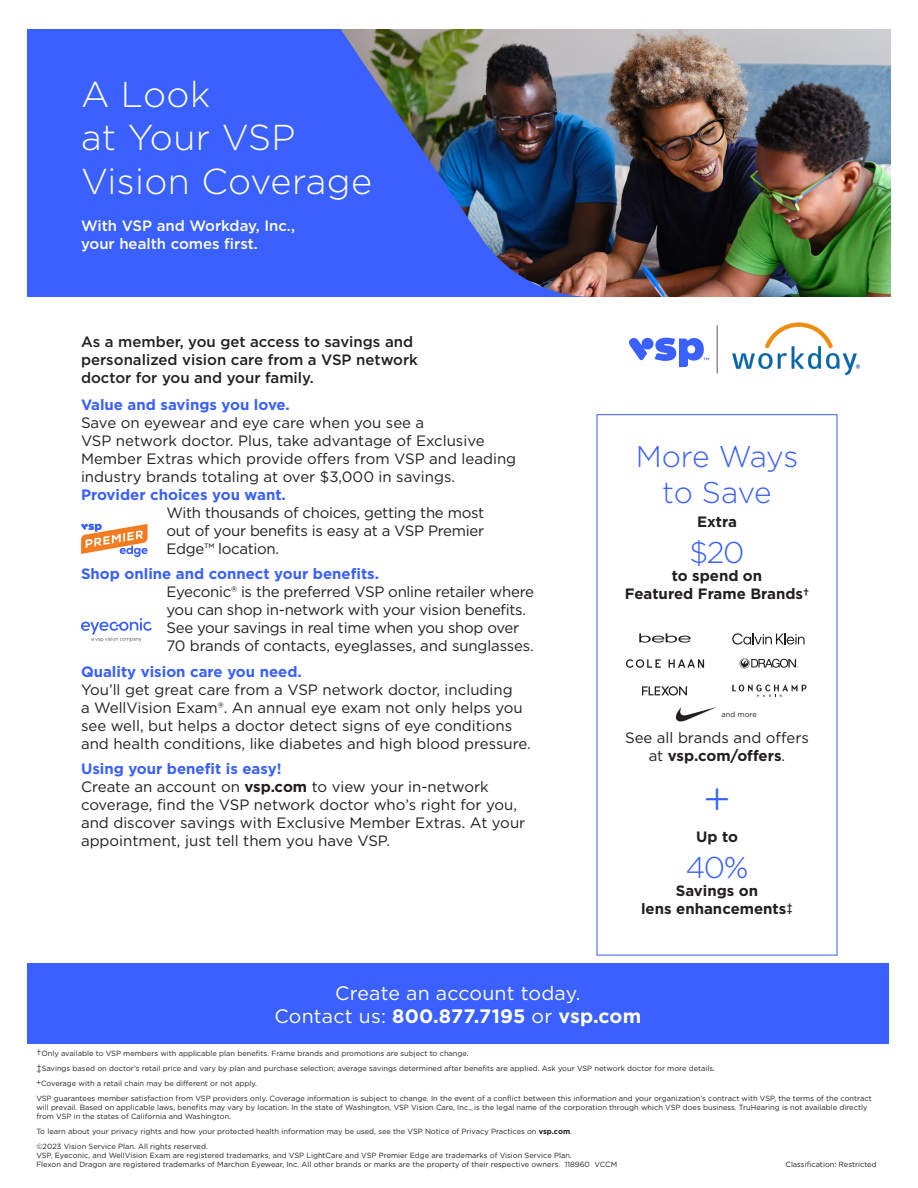
<style>
.page{position:relative;width:918px;height:1188px;background:#fff}
.page>*{position:absolute;margin:0;border:0;box-sizing:border-box;transform-origin:0 0}
.t1{font:300 45px "Gotham";color:#3a60ff}
.VSP_CORE_Heading_1{font:300 36px/43.5px "Gotham";letter-spacing:.01em;color:#fff}
.VSP_CORE_Feature_Title_2{font:300 30px/36px "Gotham";letter-spacing:-.02em;color:#3a60ff;text-align:center}
.VSP_CORE_CTA_BAR{font:19.5px/23.4px "Gotham";letter-spacing:.01em;color:#fff;text-align:center}
.t2{font:15px/18px "Gotham";color:#231f20}
.t3{font:15px/18px "Gotham";letter-spacing:-.02em;color:#231f20}
.t4{font:700 15px "Gotham";color:#3a60ff}
.t5{font:500 15px/18px "Gotham";color:#231f20}
.t6{font:700 15px/18px "Gotham";color:#231f20;text-align:center}
.t7{font:500 15px/18px "Gotham";color:#fff}
.t8{font:7.5px/9px "Gotham";color:#231f20}
.s1{font-weight:700;color:#3a60ff}
.s2{font-weight:700}
.s3{font-size:12px}
</style>
<div class="page">
<div style="left:27px;top:963px;width:862px;height:81px;background:#3a60ff"></div>
<img style="left:593px;top:29px;width:298px;height:268px">
<svg style="left:27px;top:29px;width:566px;height:268px;background:#3e5dd2"></svg>
<svg style="left:81px;top:618px;width:71px;height:24px"></svg>
<svg style="left:732px;top:684px;width:74px;height:13px"></svg>
<svg style="left:626px;top:659px;width:78px;height:9px"></svg>
<svg style="left:732px;top:633px;width:73px;height:12px"></svg>
<svg style="left:642px;top:686px;width:46px;height:10px"></svg>
<svg style="left:740px;top:658px;width:58px;height:10px"></svg>
<svg style="left:639px;top:633px;width:52px;height:10px"></svg>
<svg style="left:676px;top:707px;width:41px;height:15px"></svg>
<svg style="left:81px;top:524px;width:67px;height:33px"></svg>
<svg style="left:629px;top:338px;width:80px;height:29px"></svg>
<hr style="left:717px;top:325px;width:1px;height:49px;background:#595959">
<img style="left:732px;top:323px;width:128px;height:52px">
<p class="VSP_CORE_Heading_1" style="left:81px;top:71px;width:293px">A Look<br>at Your VSP<br>Vision Coverage</p>
<p class="t7" style="left:81px;top:217px;width:216px">With VSP and Workday, Inc., your health comes first.</p>
<p class="t5" style="left:81px;top:332px;width:339px">As a member, you get access to savings and personalized vision care from a VSP network doctor for you and your family.</p>
<p class="t2" style="left:81px;top:395px;width:437px"><span class="s1">Value and savings you love.<br></span>Save on eyewear and eye care when you see a<br>VSP network doctor. Plus, take advantage of Exclusive Member Extras which provide offers from VSP and leading industry brands totaling at over $3,000 in savings.</p>
<p class="t4" style="left:81px;top:484px;width:206px">Provider choices you want.</p>
<p class="t2" style="left:166px;top:503px;width:319px;text-align:justify">With thousands of choices, getting the most out of your benefits is easy at a VSP Premier Edge™ location.</p>
<p class="t4" style="left:81px;top:564px;width:300px">Shop online and connect your benefits.</p>
<p class="t3" style="left:166px;top:582px;width:369px">Eyeconic® is the preferred VSP online retailer where you can shop in-network with your vision benefits.<br>See your savings in real time when you shop over 70 brands of contacts, eyeglasses, and sunglasses.</p>
<p class="t4" style="left:81px;top:661px;width:222px">Quality vision care you need.</p>
<p class="t2" style="left:81px;top:680px;width:452px">You’ll get great care from a VSP network doctor, including<br>a WellVision Exam®. An annual eye exam not only helps you see well, but helps a doctor detect signs of eye conditions and health conditions, like diabetes and high blood pressure.</p>
<p class="t4" style="left:81px;top:759px;width:202px">Using your benefit is easy!</p>
<p class="t2" style="left:81px;top:777px;width:446px">Create an account on <span class="s2">vsp.com</span> to view your in-network coverage, find the VSP network doctor who’s right for you, and discover savings with Exclusive Member Extras. At your appointment, just tell them you have VSP.</p>
<p class="VSP_CORE_Feature_Title_2" style="left:636px;top:437px;width:164px">More Ways to Save</p>
<p class="t6" style="left:697px;top:512px;width:41px">Extra</p>
<p class="VSP_CORE_Feature_Title_2" style="left:690px;top:533px;width:56px">$20</p>
<p class="t6" style="left:625px;top:566px;width:186px">to spend on<br>Featured Frame Brands†</p>
<p class="t8" style="left:721px;top:710px;width:37px">and more</p>
<p class="t2" style="left:625px;top:728px;width:185px;text-align:center">See all brands and offers at <span class="s2">vsp.com/offers</span>.</p>
<p class="t1" style="left:703px;top:770px;width:29px">+</p>
<p class="t6" style="left:696px;top:827px;width:43px">Up to</p>
<p class="VSP_CORE_Feature_Title_2" style="left:686px;top:848px;width:64px">40%</p>
<p class="t6" style="left:641px;top:881px;width:153px">Savings on<br>lens enhancements‡</p>
<p class="VSP_CORE_CTA_BAR" style="left:275px;top:981px;width:368px">Create an account today.<br>Contact us: <span class="s2">800.877.7195</span> or <span class="s2">vsp.com</span></p>
<p class="t8" style="left:36px;top:1049px;width:434px"><span class="s3">†</span>Only available to VSP members with applicable plan benefits. Frame brands and promotions are subject to change.</p>
<p class="t8" style="left:36px;top:1061px;width:680px;line-height:15px"><span class="s3">‡</span>Savings based on doctor’s retail price and vary by plan and purchase selection; average savings determined after benefits are applied. Ask your VSP network doctor for more details. +Coverage with a retail chain may be different or not apply.</p>
<p class="t8" style="left:36px;top:1094px;width:837px">VSP guarantees member satisfaction from VSP providers only. Coverage information is subject to change. In the event of a conflict between this information and your organization’s contract with VSP, the terms of the contract will prevail. Based on applicable laws, benefits may vary by location. In the state of Washington, VSP Vision Care, Inc., is the legal name of the corporation through which VSP does business. TruHearing is not available directly from VSP in the states of California and Washington.</p>
<p class="t8" style="left:36px;top:1127px;width:537px">To learn about your privacy rights and how your protected health information may be used, see the VSP Notice of Privacy Practices on <span class="s2">vsp.com</span>.</p>
<p class="t8" style="left:36px;top:1142px;width:582px">©2023 Vision Service Plan. All rights reserved.<br>VSP, Eyeconic, and WellVision Exam are registered trademarks, and VSP LightCare and VSP Premier Edge are trademarks of Vision Service Plan.<br>Flexon and Dragon are registered trademarks of Marchon Eyewear, Inc. All other brands or marks are the property of their respective owners. 118960 VCCM</p>
<p class="t8" style="left:785px;top:1160px;width:93px">Classification: Restricted</p>
</div>
